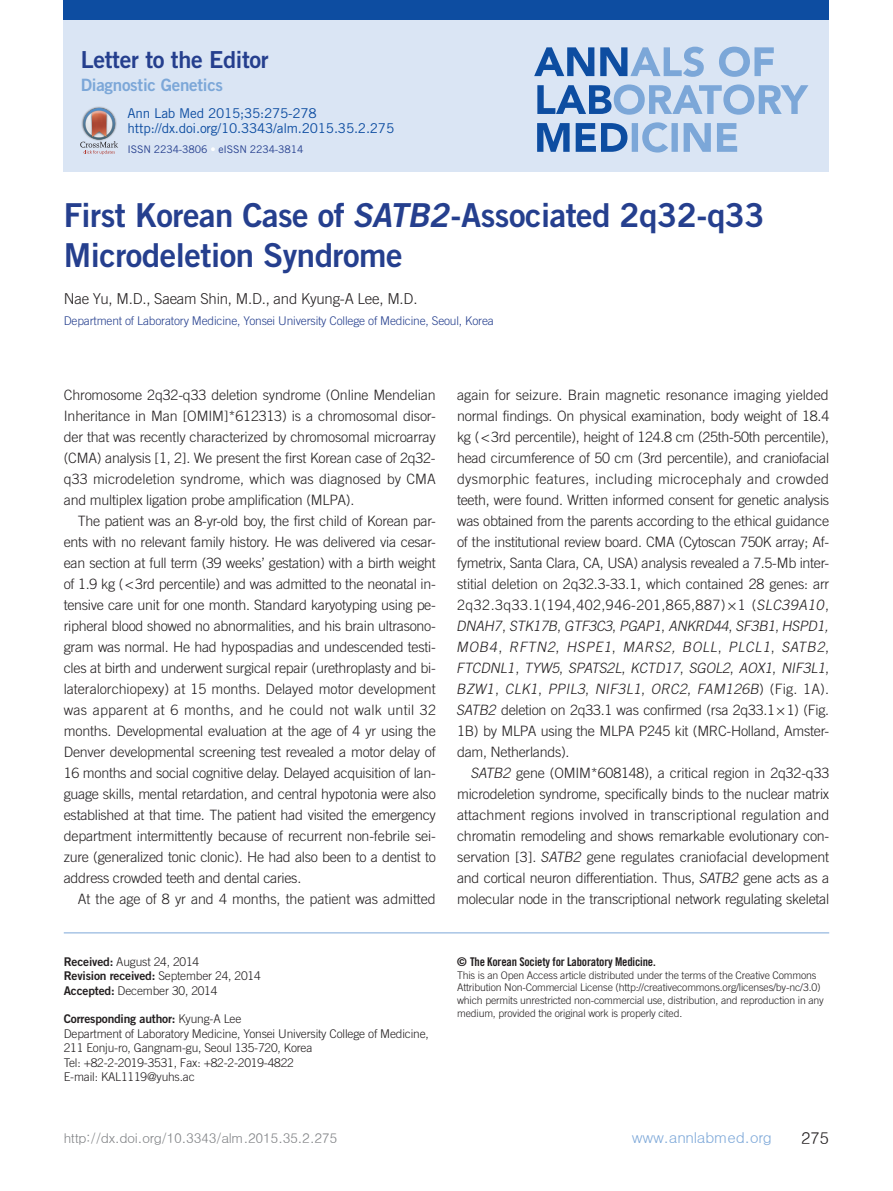
<style>
.page{position:relative;width:893px;height:1191px;background:#fff}
.page>*{position:absolute;margin:0;border:0;box-sizing:border-box;transform-origin:0 0}
.제목{font:33px/39.6px "Trade Gothic LT Std Bd 2";letter-spacing:-.015em;color:#253f8e}
.논문분류{font:23.4px "Trade Gothic LT Std Bd 2";letter-spacing:-.015em;color:#253f8e}
.논문소분류{font:16.95px "Trade Gothic LT Std Bd 2";letter-spacing:-.015em;color:#7ca7d8}
.URL{font:16.5px "Dotum";color:#231f20}
.저자{font:300 15px "Trade Gothic LT Std";letter-spacing:-.015em;color:#231f20}
.URL-2{font:15px "Dotum";letter-spacing:-.02em;color:#7ca7d8}
.본문{font:300 14.25px/21px "Trade Gothic LT Std";letter-spacing:-.02em;color:#231f20;text-align:justify}
.t1{font:13.5px "Dotum";letter-spacing:-.03em;color:#808285}
.DOI_단락{font:13.5px "Trade Gothic LT Std";letter-spacing:-.015em;color:#0d4da1}
.서지단락{font:13.5px "Trade Gothic LT Std";letter-spacing:-.015em;color:#0d4da1}
.교신저자{font:300 12px "Trade Gothic LT Std";letter-spacing:-.015em;color:#231f20}
.소속{font:300 12px "Trade Gothic LT Std";letter-spacing:-.015em;color:#253f8e}
.교신저자-2{font:12px "Trade Gothic LT Std Bd 2";letter-spacing:-.015em;color:#231f20}
.t2{font:12px "Trade Gothic LT Std Bd Cn 20";letter-spacing:-.015em;color:#231f20}
.교신저자-3{font:300 10.5px/12.6px "Trade Gothic LT Std";letter-spacing:-.015em;color:#231f20}
.ISSN{font:10.5px "Trade Gothic LT Std";letter-spacing:-.015em;color:#253f8e}
.s1{color:#fff}
.s2{font-style:italic}
.s3{font-family:"Trade Gothic LT Std Bd 2";font-weight:400}
.s4{font-family:"Trade Gothic LT Std";font-weight:300}
.s5{font-family:"Trade Gothic LT Std Bd 2"}
</style>
<div class="page">
<div style="left:64px;top:0;width:765px;height:172px;background:#dae5f4"></div>
<div style="left:64px;top:0;width:765px;height:19px;background:#0d4da1"></div>
<svg style="left:537px;top:122px;width:200px;height:30px"></svg>
<svg style="left:537px;top:84px;width:271px;height:31px"></svg>
<svg style="left:534px;top:47px;width:240px;height:30px"></svg>
<hr style="left:64px;top:932px;width:765px;height:1px;background:#7ca7d8">
<img style="left:93px;top:106px;width:12px;height:2px">
<svg style="left:80px;top:108px;width:38px;height:46px"></svg>
<p class="논문분류" style="left:81px;top:45px;width:189px">Letter to the Editor</p>
<p class="논문소분류" style="left:81px;top:75px;width:144px">Diagnostic Genetics</p>
<p class="서지단락" style="left:128px;top:105px;width:191px">Ann Lab Med 2015;35:275-278</p>
<p class="DOI_단락" style="left:128px;top:120px;width:268px">http://dx.doi.org/10.3343/alm.2015.35.2.275</p>
<p class="ISSN" style="left:128px;top:143px;width:177px">ISSN 2234-3806 <span class="s1">•</span> eISSN 2234-3814</p>
<p class="제목" style="left:64px;top:195px;width:702px">First Korean Case of <span class="s2">SATB2</span>-Associated 2q32-q33<br>Microdeletion Syndrome</p>
<p class="저자" style="left:64px;top:290px;width:355px">Nae Yu, M.D., Saeam Shin, M.D., and Kyung-A Lee, M.D.</p>
<p class="소속" style="left:64px;top:314px;width:432px">Department of Laboratory Medicine, Yonsei University College of Medicine, Seoul, Korea</p>
<p class="본문" style="left:64px;top:384px;width:374px">Chromosome 2q32-q33 deletion syndrome (Online Mendelian Inheritance in Man [OMIM]*612313) is a chromosomal disor&shy;der that was recently characterized by chromosomal microarray (CMA) analysis [1, 2]. We present the first Korean case of 2q32- q33 microdeletion syndrome, which was diagnosed by CMA and multiplex ligation probe amplification (MLPA).</p>
<p class="본문" style="left:64px;top:510px;width:374px;text-indent:14px">The patient was an 8-yr-old boy, the first child of Korean par&shy;ents with no relevant family history. He was delivered via cesar&shy;ean section at full term (39 weeks’ gestation) with a birth weight of 1.9 kg (&lt;3rd percentile) and was admitted to the neonatal in&shy;tensive care unit for one month. Standard karyotyping using pe&shy;ripheral blood showed no abnormalities, and his brain ultrasono&shy;gram was normal. He had hypospadias and undescended testi&shy;cles at birth and underwent surgical repair (urethroplasty and bi&shy;lateralorchiopexy) at 15 months. Delayed motor development was apparent at 6 months, and he could not walk until 32 months. Developmental evaluation at the age of 4 yr using the Denver developmental screening test revealed a motor delay of 16 months and social cognitive delay. Delayed acquisition of lan&shy;guage skills, mental retardation, and central hypotonia were also established at that time. The patient had visited the emergency department intermittently because of recurrent non-febrile sei&shy;zure (generalized tonic clonic). He had also been to a dentist to address crowded teeth and dental caries.</p>
<p class="본문" style="left:78px;top:888px;width:359px">At the age of 8 yr and 4 months, the patient was admitted</p>
<p class="교신저자" style="left:64px;top:954px;width:137px"><span class="s3">Received:</span> August 24, 2014</p>
<p class="교신저자-2" style="left:64px;top:968px;width:198px">Revision received: <span class="s4">September 24, 2014</span></p>
<p class="교신저자" style="left:64px;top:983px;width:155px"><span class="s3">Accepted:</span> December 30, 2014</p>
<p class="교신저자-2" style="left:64px;top:1011px;width:179px">Corresponding author: <span class="s4">Kyung-A Lee</span></p>
<p class="교신저자" style="left:64px;top:1026px;width:367px">Department of Laboratory Medicine, Yonsei University College of Medicine,</p>
<p class="교신저자" style="left:64px;top:1040px;width:250px">211 Eonju-ro, Gangnam-gu, Seoul 135-720, Korea</p>
<p class="교신저자" style="left:64px;top:1055px;width:232px">Tel: +82-2-2019-3531, Fax: +82-2-2019-4822</p>
<p class="교신저자" style="left:64px;top:1069px;width:132px">E-mail: KAL1119@yuhs.ac</p>
<p class="본문" style="left:456px;top:384px;width:376px;text-align:left">again for seizure. Brain magnetic resonance imaging yielded normal findings. On physical examination, body weight of 18.4 kg (&lt;3rd percentile), height of 124.8 cm (25th-50th percentile), head circumference of 50 cm (3rd percentile), and craniofacial dysmorphic features, including microcephaly and crowded teeth, were found. Written informed consent for genetic analysis was obtained from the parents according to the ethical guidance of the institutional review board. CMA (Cytoscan 750K array; Af&shy;fymetrix, Santa Clara, CA, USA) analysis revealed a 7.5-Mb inter&shy;stitial deletion on 2q32.3-33.1, which contained 28 genes: arr 2q32.3q33.1(194,402,946-201,865,887)×1 (<span class="s2">SLC39A10</span>, <span class="s2">DNAH7</span>, <span class="s2">STK17B</span>, <span class="s2">GTF3C3</span>, <span class="s2">PGAP1</span>, <span class="s2">ANKRD44</span>, <span class="s2">SF3B1</span>, <span class="s2">HSPD1, MOB4</span>, <span class="s2">RFTN2</span>, <span class="s2">HSPE1</span>, <span class="s2">MARS2, BOLL</span>, <span class="s2">PLCL1</span>, <span class="s2">SATB2</span>, <span class="s2">FTCDNL1</span>, <span class="s2">TYW5</span>, <span class="s2">SPATS2L</span>, <span class="s2">KCTD17</span>, <span class="s2">SGOL2</span>, <span class="s2">AOX1</span>, <span class="s2">NIF3L1</span>, <span class="s2">BZW1</span>, <span class="s2">CLK1</span>, <span class="s2">PPIL3</span>, <span class="s2">NIF3L1</span>, <span class="s2">ORC2</span>, <span class="s2">FAM126B</span>) ( F i g . 1 A ) .<br><span class="s2">SATB2</span> deletion on 2q33.1 was confirmed (rsa 2q33.1×1) (Fig.<br>1B) by MLPA using the MLPA P245 kit (MRC-Holland, Amster&shy;dam, Netherlands).</p>
<p class="본문" style="left:457px;top:762px;width:374px;text-indent:13px"><span class="s2">SATB2</span> gene (OMIM*608148), a critical region in 2q32-q33 microdeletion syndrome, specifically binds to the nuclear matrix attachment regions involved in transcriptional regulation and chromatin remodeling and shows remarkable evolutionary con&shy;servation [3]. <span class="s2">SATB2</span> gene regulates craniofacial development and cortical neuron differentiation. Thus, <span class="s2">SATB2</span> gene acts as a molecular node in the transcriptional network regulating skeletal</p>
<p class="t2" style="left:457px;top:954px;width:200px"><span class="s5">©</span> The Korean Society for Laboratory Medicine.</p>
<p class="교신저자-3" style="left:457px;top:968px;width:368px">This is an Open Access article distributed under the terms of the Creative Commons Attribution Non-Commercial License (http://creativecommons.org/licenses/by-nc/3.0) which permits unrestricted non-commercial use, distribution, and reproduction in any medium, provided the original work is properly cited.</p>
<p class="t1" style="left:64px;top:1131px;width:275px">http://dx.doi.org/10.3343/alm.2015.35.2.275</p>
<p class="URL-2" style="left:632px;top:1130px;width:142px">www.annlabmed.org</p>
<p class="URL" style="left:801px;top:1129px;width:30px">275</p>
</div>
